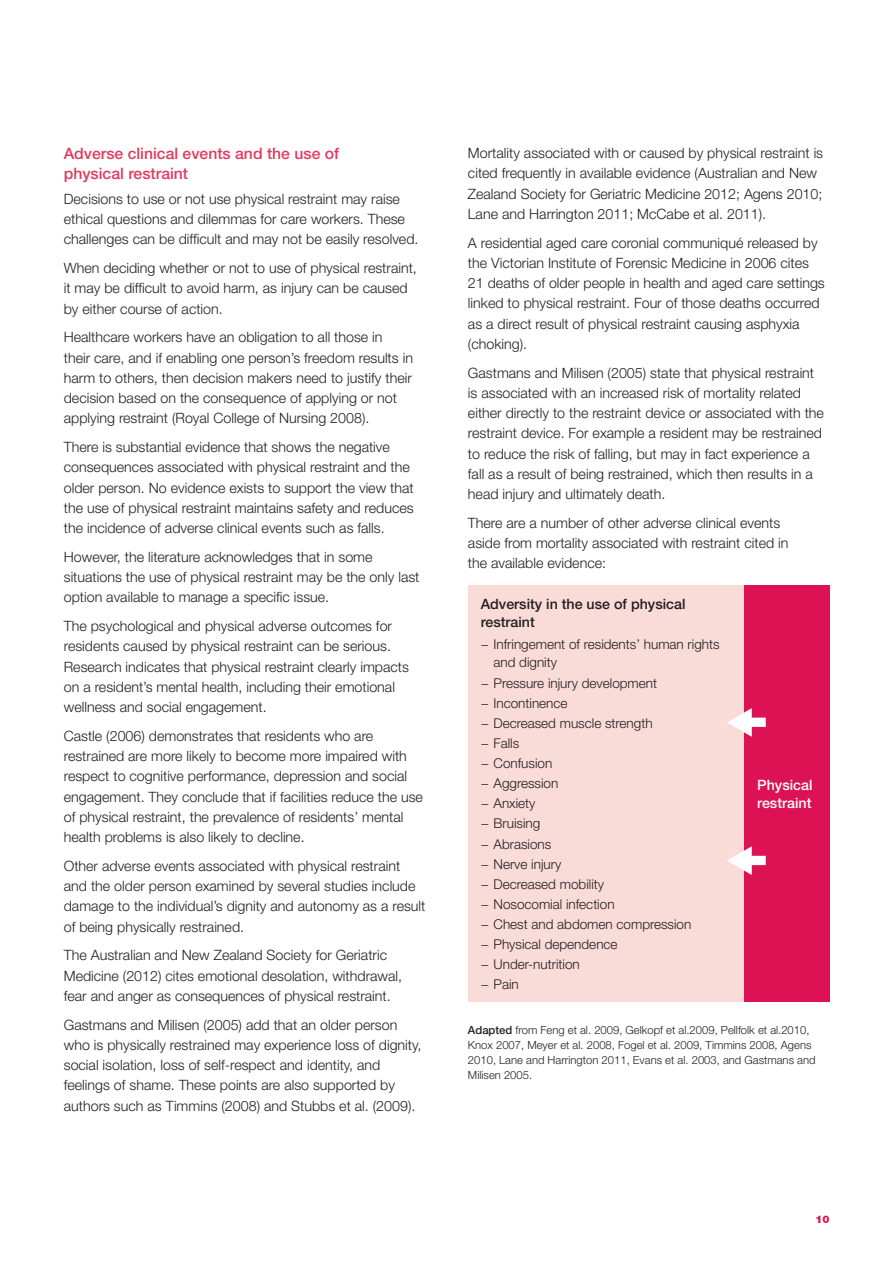
<style>
.page{position:relative;width:893px;height:1263px;background:#fff}
.page>*{position:absolute;margin:0;border:0;box-sizing:border-box;transform-origin:0 0}
.t1{font:500 15.75px/20.2px "Helvetica Neue LT";color:#df3b5f}
.t2{font:300 14.25px/20.2px "Helvetica Neue LT";color:#231f20}
.t3{font:500 14.25px/18px "Helvetica Neue LT";color:#231f20}
.t4{font:500 14.25px/18px "Helvetica Neue LT";color:#fff}
.t5{font:300 13.5px/20.1px "Helvetica Neue LT";color:#231f20}
.t6{font:300 11.25px/15px "Helvetica Neue LT";color:#231f20}
.t7{font:900 10.5px "Helvetica Neue LT";color:#dc1254}
.s1{font-weight:500}
</style>
<div class="page">
<div style="left:468px;top:585px;width:276px;height:417px;background:#f9dbd8"></div>
<div style="left:744px;top:585px;width:85px;height:417px;background:#dc1254"></div>
<svg style="left:727px;top:708px;width:38px;height:29px"></svg>
<svg style="left:727px;top:846px;width:38px;height:29px"></svg>
<p class="t1" style="left:64px;top:145px;width:277px">Adverse clinical events and the use of physical restraint</p>
<p class="t2" style="left:64px;top:190px;width:356px">Decisions to use or not use physical restraint may raise ethical questions and dilemmas for care workers. These challenges can be difficult and may not be easily resolved.</p>
<p class="t2" style="left:64px;top:260px;width:354px">When deciding whether or not to use of physical restraint, it may be difficult to avoid harm, as injury can be caused by either course of action.</p>
<p class="t2" style="left:64px;top:329px;width:350px">Healthcare workers have an obligation to all those in<br>their care, and if enabling one person’s freedom results in harm to others, then decision makers need to justify their decision based on the consequence of applying or not applying restraint (Royal College of Nursing 2008).</p>
<p class="t2" style="left:64px;top:439px;width:351px">There is substantial evidence that shows the negative consequences associated with physical restraint and the older person. No evidence exists to support the view that the use of physical restraint maintains safety and reduces the incidence of adverse clinical events such as falls.</p>
<p class="t2" style="left:64px;top:548px;width:357px">However, the literature acknowledges that in some situations the use of physical restraint may be the only last option available to manage a specific issue.</p>
<p class="t2" style="left:64px;top:618px;width:346px">The psychological and physical adverse outcomes for residents caused by physical restraint can be serious.<br>Research indicates that physical restraint clearly impacts on a resident’s mental health, including their emotional wellness and social engagement.</p>
<p class="t2" style="left:64px;top:727px;width:361px">Castle (2006) demonstrates that residents who are restrained are more likely to become more impaired with respect to cognitive performance, depression and social engagement. They conclude that if facilities reduce the use of physical restraint, the prevalence of residents’ mental health problems is also likely to decline.</p>
<p class="t2" style="left:64px;top:857px;width:363px">Other adverse events associated with physical restraint and the older person examined by several studies include damage to the individual’s dignity and autonomy as a result of being physically restrained.</p>
<p class="t2" style="left:64px;top:947px;width:340px">The Australian and New Zealand Society for Geriatric<br>Medicine (2012) cites emotional desolation, withdrawal, fear and anger as consequences of physical restraint.</p>
<p class="t2" style="left:64px;top:1016px;width:359px">Gastmans and Milisen (2005) add that an older person who is physically restrained may experience loss of dignity, social isolation, loss of self-respect and identity, and feelings of shame. These points are also supported by authors such as Timmins (2008) and Stubbs et al. (2009).</p>
<p class="t2" style="left:468px;top:145px;width:356px">Mortality associated with or caused by physical restraint is cited frequently in available evidence (Australian and New Zealand Society for Geriatric Medicine 2012; Agens 2010; Lane and Harrington 2011; McCabe et al. 2011).</p>
<p class="t2" style="left:468px;top:234px;width:358px">A residential aged care coronial communiqué released by the Victorian Institute of Forensic Medicine in 2006 cites 21 deaths of older people in health and aged care settings linked to physical restraint. Four of those deaths occurred as a direct result of physical restraint causing asphyxia (choking).</p>
<p class="t2" style="left:468px;top:364px;width:357px">Gastmans and Milisen (2005) state that physical restraint is associated with an increased risk of mortality related either directly to the restraint device or associated with the restraint device. For example a resident may be restrained to reduce the risk of falling, but may in fact experience a fall as a result of being restrained, which then results in a head injury and ultimately death.</p>
<p class="t2" style="left:468px;top:514px;width:322px">There are a number of other adverse clinical events aside from mortality associated with restraint cited in the available evidence:</p>
<p class="t3" style="left:480px;top:597px;width:206px">Adversity in the use of physical restraint</p>
<p class="t5" style="left:493px;top:637px;width:228px;line-height:18px;text-indent:-13px">− Infringement of residents’ human rights and dignity</p>
<p class="t5" style="left:480px;top:674px;width:212px">− Pressure injury development<br>− Incontinence<br>− Decreased muscle strength<br>− Falls<br>− Confusion<br>− Aggression<br>− Anxiety<br>− Bruising<br>− Abrasions<br>− Nerve injury<br>− Decreased mobility<br>− Nosocomial infection<br>− Chest and abdomen compression − Physical dependence<br>− Under-nutrition<br>− Pain</p>
<p class="t4" style="left:757px;top:778px;width:57px">Physical restraint</p>
<p class="t6" style="left:468px;top:1024px;width:349px"><span class="s1">Adapted</span> from Feng et al. 2009, Gelkopf et al.2009, Pellfolk et al.2010, Knox 2007, Meyer et al. 2008, Fogel et al. 2009, Timmins 2008, Agens 2010, Lane and Harrington 2011, Evans et al. 2003, and Gastmans and Milisen 2005.</p>
<p class="t7" style="left:815px;top:1215px;width:16px">10</p>
</div>
